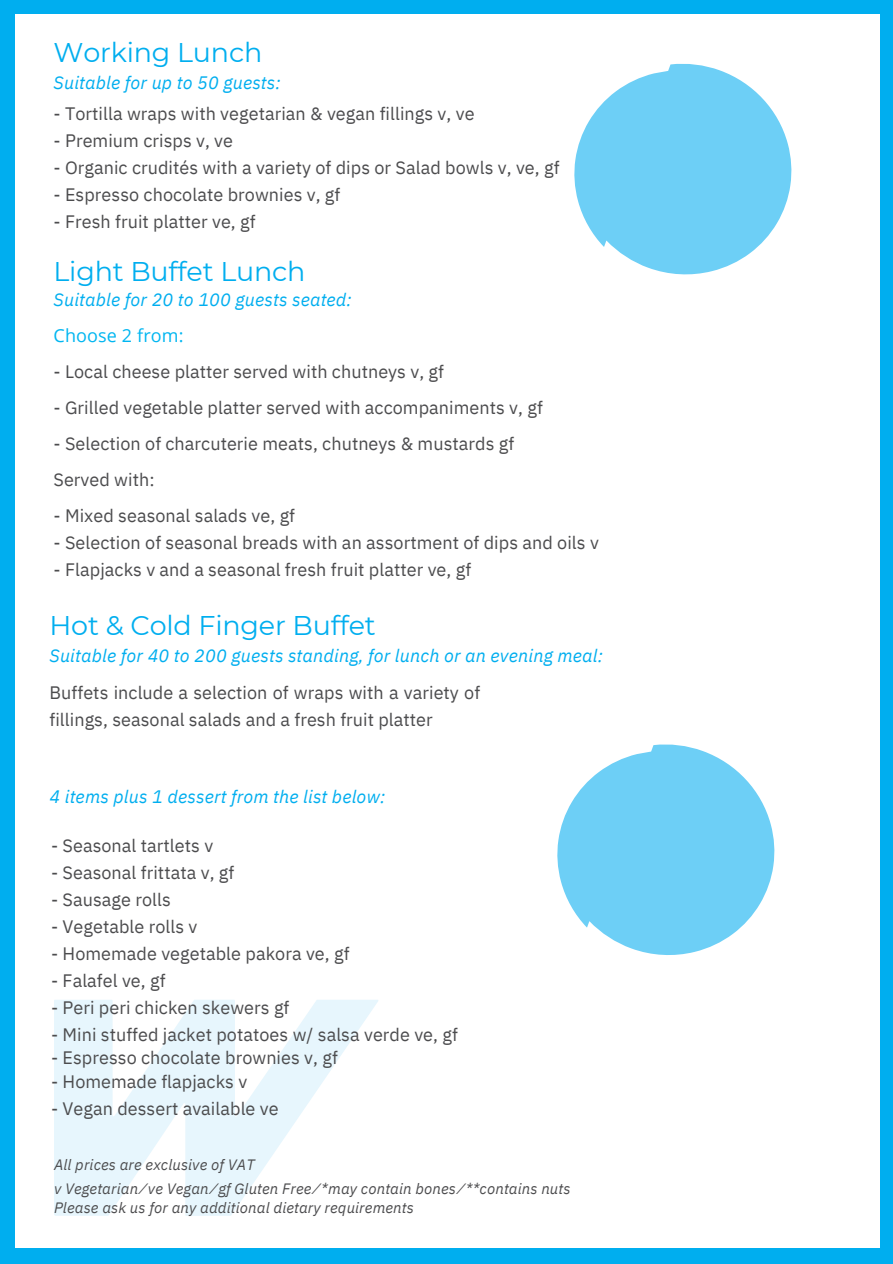
<style>
.page{position:relative;width:893px;height:1264px;background:#fff}
.page>*{position:absolute;margin:0;border:0;box-sizing:border-box;transform-origin:0 0}
.t1{font:27px "Montserrat";letter-spacing:-.005em;color:#00aeef}
.t2{font:18px/27px "IBM Plex Sans";letter-spacing:.005em;color:#4c4c4e}
.t3{font:italic 18px "IBM Plex Sans";letter-spacing:.01em;color:#00aeef}
.t4{font:18px "Open Sans";letter-spacing:.005em;color:#00b6f1}
.t5{font:italic 15px "IBM Plex Sans";letter-spacing:.01em;color:#4c4c4e}
</style>
<div class="page">
<div style="left:0;top:0;width:892px;height:1263px;background:#00aeef"></div>
<div style="left:16px;top:15px;width:863px;height:1232px;background:#fff"></div>
<svg style="left:54px;top:1000px;width:324px;height:215px;fill:#e7f6fd"></svg>
<svg style="left:557px;top:744px;width:218px;height:211px;fill:#6dcff6"></svg>
<svg style="left:574px;top:63px;width:218px;height:212px;fill:#6dcff6"></svg>
<p class="t1" style="left:54px;top:36px;width:210px">Working Lunch</p>
<p class="t3" style="left:54px;top:71px;width:229px">Suitable for up to 50 guests:</p>
<p class="t2" style="left:54px;top:100px;width:422px">- Tortilla wraps with vegetarian &amp; vegan fillings v, ve</p>
<p class="t2" style="left:54px;top:127px;width:181px">- Premium crisps v, ve</p>
<p class="t2" style="left:54px;top:154px;width:507px">- Organic crudités with a variety of dips or Salad bowls v, ve, gf</p>
<p class="t2" style="left:54px;top:181px;width:288px">- Espresso chocolate brownies v, gf</p>
<p class="t2" style="left:54px;top:208px;width:203px">- Fresh fruit platter ve, gf</p>
<p class="t1" style="left:54px;top:255px;width:253px">Light Buffet Lunch</p>
<p class="t3" style="left:54px;top:287px;width:300px">Suitable for 20 to 100 guests seated:</p>
<p class="t4" style="left:54px;top:323px;width:131px">Choose 2 from:</p>
<p class="t2" style="left:54px;top:358px;width:392px">- Local cheese platter served with chutneys v, gf</p>
<p class="t2" style="left:54px;top:394px;width:491px">- Grilled vegetable platter served with accompaniments v, gf</p>
<p class="t2" style="left:54px;top:430px;width:462px">- Selection of charcuterie meats, chutneys &amp; mustards gf</p>
<p class="t2" style="left:54px;top:466px;width:103px">Served with:</p>
<p class="t2" style="left:54px;top:502px;width:243px">- Mixed seasonal salads ve, gf</p>
<p class="t2" style="left:54px;top:529px;width:546px">- Selection of seasonal breads with an assortment of dips and oils v</p>
<p class="t2" style="left:54px;top:556px;width:419px">- Flapjacks v and a seasonal fresh fruit platter ve, gf</p>
<p class="t1" style="left:49px;top:608px;width:328px">Hot &amp; Cold Finger Buffet</p>
<p class="t3" style="left:49px;top:644px;width:555px">Suitable for 40 to 200 guests standing, for lunch or an evening meal:</p>
<p class="t2" style="left:49px;top:678px;width:432px">Buffets include a selection of wraps with a variety of fillings, seasonal salads and a fresh fruit platter</p>
<p class="t3" style="left:49px;top:785px;width:337px">4 items plus 1 dessert from the list below:</p>
<p class="t2" style="left:51px;top:831px;width:164px">- Seasonal tartlets v</p>
<p class="t2" style="left:51px;top:858px;width:185px">- Seasonal frittata v, gf</p>
<p class="t2" style="left:51px;top:885px;width:121px">- Sausage rolls</p>
<p class="t2" style="left:51px;top:912px;width:148px">- Vegetable rolls v</p>
<p class="t2" style="left:51px;top:939px;width:300px">- Homemade vegetable pakora ve, gf</p>
<p class="t2" style="left:51px;top:966px;width:116px">- Falafel ve, gf</p>
<p class="t2" style="left:51px;top:993px;width:240px">- Peri peri chicken skewers gf</p>
<p class="t2" style="left:51px;top:1020px;width:408px">- Mini stuffed jacket potatoes w/ salsa verde ve, gf</p>
<p class="t2" style="left:51px;top:1044px;width:288px">- Espresso chocolate brownies v, gf</p>
<p class="t2" style="left:51px;top:1067px;width:198px">- Homemade flapjacks v</p>
<p class="t2" style="left:51px;top:1094px;width:229px">- Vegan dessert available ve</p>
<p class="t5" style="left:54px;top:1154px;width:202px">All prices are exclusive of VAT</p>
<p class="t5" style="left:54px;top:1178px;width:518px">v Vegetarian ⁄ve Vegan ⁄gf Gluten Free ⁄*may contain bones ⁄**contains nuts</p>
<p class="t5" style="left:54px;top:1197px;width:361px">Please ask us for any additional dietary requirements</p>
</div>
